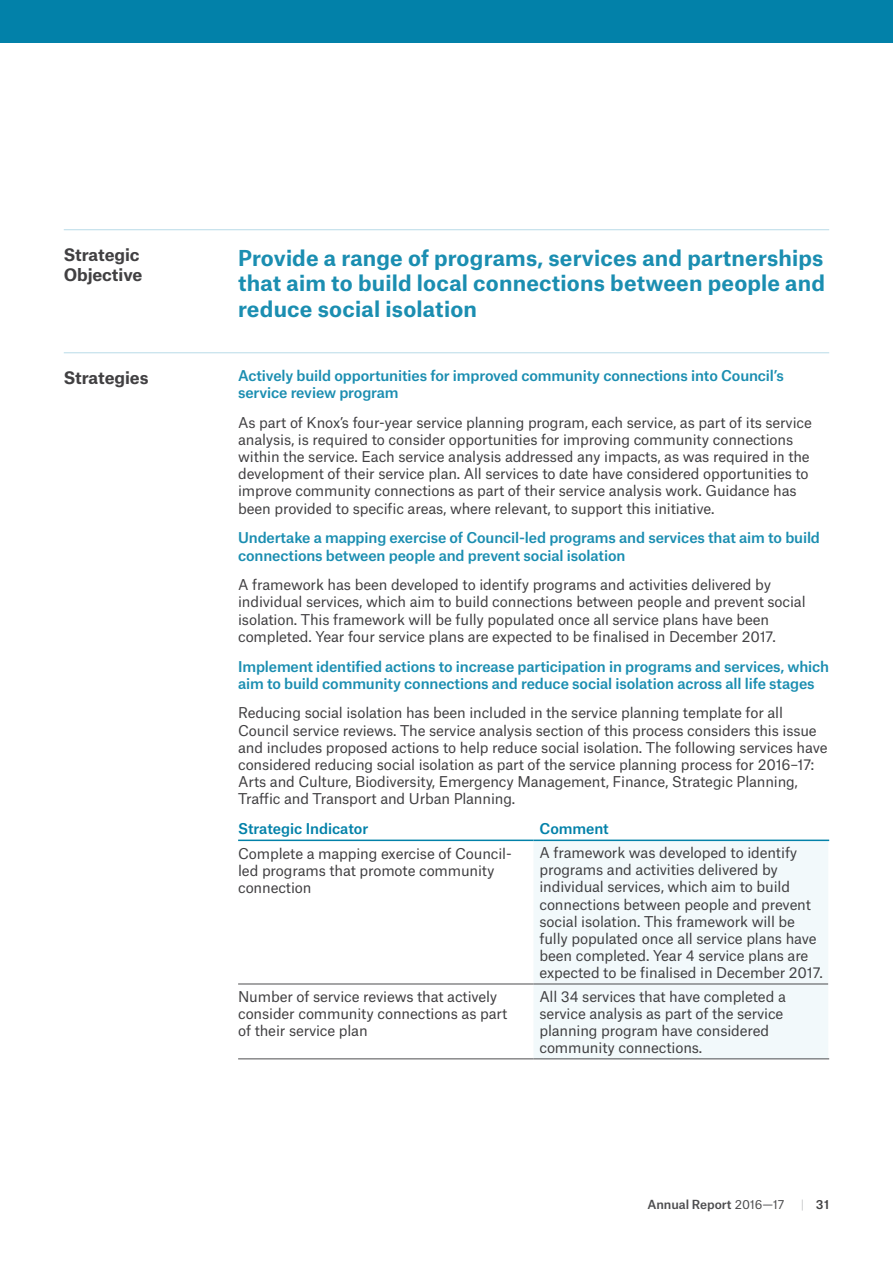
<style>
.page{position:relative;width:893px;height:1263px;background:#fff}
.page>*{position:absolute;margin:0;border:0;box-sizing:border-box;transform-origin:0 0}
.Intro{font:700 21px/25.2px "Atlas Grotesk";letter-spacing:.01em;color:#1b8eb1;text-align:justify}
.Heading_4{font:700 16.5px/19.8px "Atlas Grotesk";letter-spacing:-.005em;color:#414042}
.Body{font:14.25px/17.1px "Atlas Grotesk";letter-spacing:-.01em;color:#414042}
.Table_Body_L{font:14.25px/17.1px "Atlas Grotesk";letter-spacing:-.01em;color:#414042}
.Body-2{font:500 14.25px/17.1px "Atlas Grotesk";letter-spacing:-.01em;color:#1b8eb1}
.Table_Body_L-2{font:500 14.25px "Atlas Grotesk";letter-spacing:-.005em;color:#0281a9}
.t1{font:500 12px "Atlas Grotesk";letter-spacing:-.005em;color:#4d4d4f}
.t2{font:500 12px "Atlas Grotesk";color:#414042}
.s1{font-weight:400}
.s2{font-weight:400;color:#c7c8ca}
</style>
<div class="page">
<div style="left:0;top:0;width:893px;height:43px;background:#0281a9"></div>
<hr style="left:64px;top:229px;width:765px;height:1px;background:#c0dfea">
<hr style="left:64px;top:352px;width:765px;height:1px;background:#c0dfea">
<svg style="left:238px;top:841px;width:295px;height:143px"></svg>
<div style="left:533px;top:841px;width:295px;height:217px;background:#f2f9fb"></div>
<hr style="left:238px;top:984px;width:295px;height:1px;background:#4d4d4f">
<hr style="left:533px;top:984px;width:295px;height:1px;background:#4d4d4f">
<hr style="left:238px;top:1058px;width:295px;height:1px;background:#4d4d4f">
<hr style="left:533px;top:1058px;width:296px;height:1px;background:#4d4d4f">
<hr style="left:238px;top:839px;width:295px;height:2px;background:#0281a9">
<hr style="left:533px;top:839px;width:296px;height:2px;background:#0281a9">
<p class="Heading_4" style="left:64px;top:243px;width:80px">Strategic<br>Objective</p>
<p class="Intro" style="left:238px;top:243px;width:588px">Provide a range of programs, services and partnerships that aim to build local connections between people and reduce social isolation</p>
<p class="Heading_4" style="left:64px;top:366px;width:86px">Strategies</p>
<p class="Body-2" style="left:238px;top:366px;width:547px">Actively build opportunities for improved community connections into Council’s service review program</p>
<p class="Body" style="left:238px;top:412px;width:575px">As part of Knox’s four-year service planning program, each service, as part of its service analysis, is required to consider opportunities for improving community connections within the service. Each service analysis addressed any impacts, as was required in the development of their service plan. All services to date have considered opportunities to improve community connections as part of their service analysis work. Guidance has been provided to specific areas, where relevant, to support this initiative.</p>
<p class="Body-2" style="left:238px;top:528px;width:583px">Undertake a mapping exercise of Council-led programs and services that aim to build connections between people and prevent social isolation</p>
<p class="Body" style="left:238px;top:575px;width:569px">A framework has been developed to identify programs and activities delivered by individual services, which aim to build connections between people and prevent social isolation. This framework will be fully populated once all service plans have been completed. Year four service plans are expected to be finalised in December 2017.</p>
<p class="Body-2" style="left:238px;top:656px;width:593px">Implement identified actions to increase participation in programs and services, which aim to build community connections and reduce social isolation across all life stages</p>
<p class="Body" style="left:238px;top:703px;width:591px">Reducing social isolation has been included in the service planning template for all Council service reviews. The service analysis section of this process considers this issue and includes proposed actions to help reduce social isolation. The following services have considered reducing social isolation as part of the service planning process for 2016–17:<br>Arts and Culture, Biodiversity, Emergency Management, Finance, Strategic Planning, Traffic and Transport and Urban Planning.</p>
<p class="Table_Body_L-2" style="left:238px;top:817px;width:132px">Strategic Indicator</p>
<p class="Table_Body_L-2" style="left:539px;top:817px;width:71px">Comment</p>
<p class="Table_Body_L" style="left:238px;top:843px;width:275px">Complete a mapping exercise of Council&shy;led programs that promote community connection</p>
<p class="Table_Body_L" style="left:539px;top:843px;width:285px">A framework was developed to identify programs and activities delivered by individual services, which aim to build connections between people and prevent social isolation. This framework will be fully populated once all service plans have been completed. Year 4 service plans are expected to be finalised in December 2017.</p>
<p class="Table_Body_L" style="left:238px;top:986px;width:271px">Number of service reviews that actively consider community connections as part of their service plan</p>
<p class="Table_Body_L" style="left:539px;top:986px;width:248px">All 34 services that have completed a service analysis as part of the service planning program have considered community connections.</p>
<p class="t1" style="left:647px;top:1194px;width:138px">Annual Report <span class="s1">2016—17</span></p>
<p class="t2" style="left:801px;top:1194px;width:30px"><span class="s2">|</span> 31</p>
</div>
